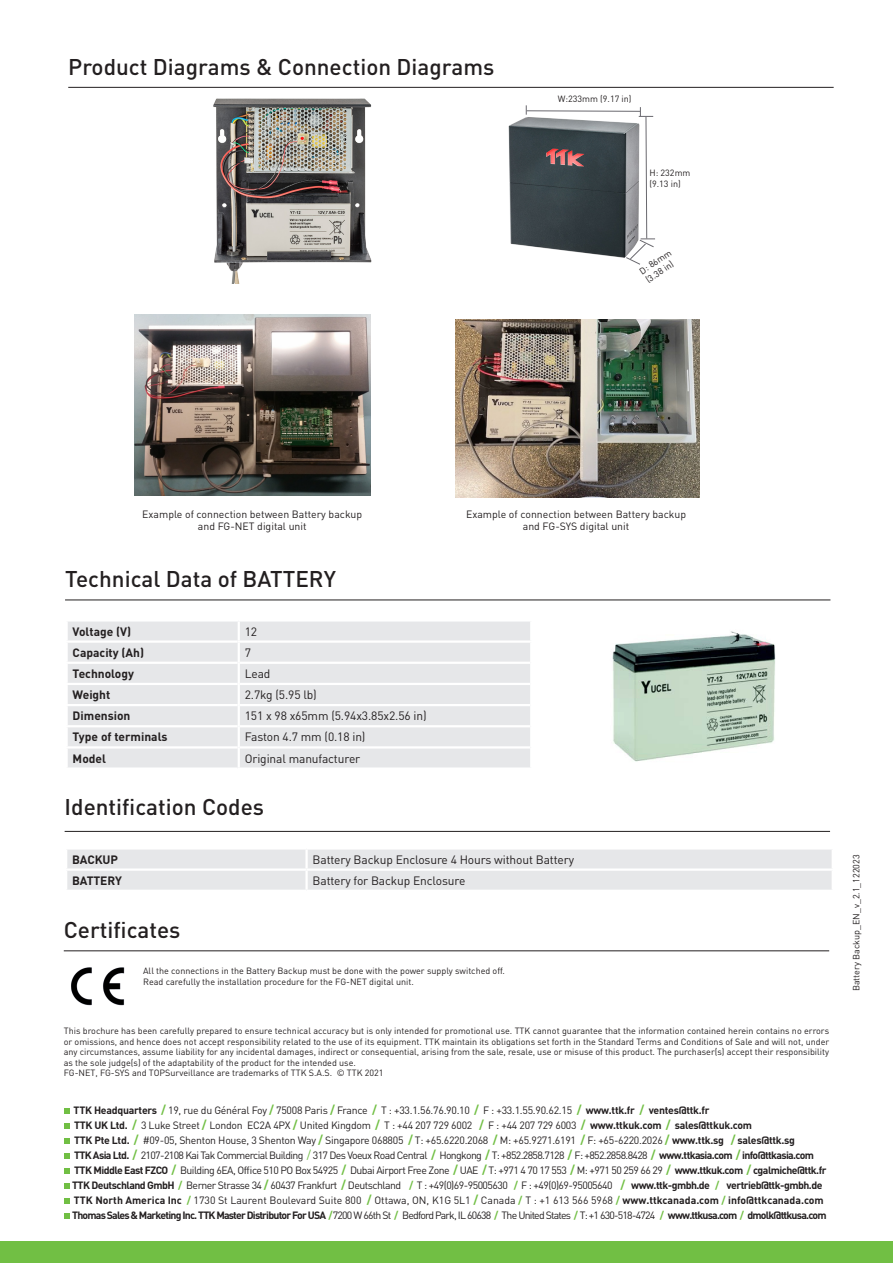
<style>
.page{position:relative;width:893px;height:1263px;background:#fff}
.page>*{position:absolute;margin:0;border:0;box-sizing:border-box;transform-origin:0 0}
.t1{font:500 22.5px "DINOT";color:#231f20}
.t2{font:12px "DINOT";letter-spacing:-.01em;color:#231f20}
.t3{font:700 12px "DINOT";color:#231f20}
.t4{font:10.5px "DINOT";letter-spacing:-.025em;color:#231f20}
.t5{font:10.5px "DINOT";letter-spacing:-.05em;color:#231f20}
.t6{font:10.5px/12.6px "DINOT";color:#231f20;text-align:center}
.t7{font:700 10.5px "DINOT";letter-spacing:-.075em;color:#231f20}
.t8{font:10.5px "DINOT";letter-spacing:-.06em;color:#231f20}
.t9{font:9px/10.5px "DINOT";color:#231f20;text-align:justify}
.s1{font-weight:700}
.s2{font-weight:700;font-size:12px;color:#71bf44}
.s3{font-size:12px;color:#71bf44}
.s4{font-weight:700;color:#71bf44}
.s5{color:#71bf44}
.s6{font-weight:400}
</style>
<div class="page">
<div style="left:0;top:1242px;width:893px;height:21px;background:#71bf44"></div>
<hr style="left:68px;top:87px;width:766px;height:1px;background:#231f20">
<hr style="left:64px;top:950px;width:765px;height:1px;background:#231f20">
<hr style="left:65px;top:831px;width:765px;height:1px;background:#231f20">
<svg style="left:67px;top:849px;width:765px;height:41px"></svg>
<img style="left:71px;top:967px;width:54px;height:39px">
<img style="left:213px;top:98px;width:159px;height:185px">
<hr style="left:65px;top:600px;width:765px;height:1px;background:#231f20">
<div style="left:68px;top:621px;width:462px;height:146px;background:#e6e7e9"></div>
<svg style="left:238px;top:621px;width:2px;height:19px"></svg>
<hr style="left:65px;top:640px;width:173px;height:3px;background:#fff">
<hr style="left:65px;top:662px;width:173px;height:2px;background:#fff">
<hr style="left:240px;top:662px;width:290px;height:2px;background:#fff">
<hr style="left:65px;top:683px;width:173px;height:2px;background:#fff">
<hr style="left:240px;top:683px;width:290px;height:2px;background:#fff">
<hr style="left:65px;top:704px;width:173px;height:2px;background:#fff">
<hr style="left:240px;top:704px;width:290px;height:2px;background:#fff">
<hr style="left:65px;top:725px;width:173px;height:2px;background:#fff">
<hr style="left:240px;top:725px;width:290px;height:2px;background:#fff">
<hr style="left:65px;top:746px;width:173px;height:2px;background:#fff">
<hr style="left:240px;top:746px;width:290px;height:2px;background:#fff">
<hr style="left:238px;top:640px;width:294px;height:3px;background:#fff">
<hr style="left:238px;top:643px;width:2px;height:20px;background:#fff">
<hr style="left:238px;top:663px;width:2px;height:21px;background:#fff">
<hr style="left:238px;top:684px;width:2px;height:21px;background:#fff">
<hr style="left:238px;top:705px;width:2px;height:21px;background:#fff">
<hr style="left:238px;top:726px;width:2px;height:21px;background:#fff">
<hr style="left:238px;top:747px;width:2px;height:20px;background:#fff">
<img style="left:612px;top:631px;width:164px;height:131px">
<img style="left:134px;top:314px;width:236px;height:182px">
<img style="left:508px;top:117px;width:18px;height:129px">
<svg style="left:526px;top:105px;width:129px;height:160px"></svg>
<img style="left:456px;top:319px;width:243px;height:178px">
<svg style="left:64px;top:1108px;width:5px;height:6px"></svg>
<svg style="left:64px;top:1123px;width:5px;height:6px"></svg>
<svg style="left:64px;top:1138px;width:5px;height:6px"></svg>
<svg style="left:64px;top:1153px;width:5px;height:6px"></svg>
<svg style="left:64px;top:1168px;width:5px;height:6px"></svg>
<svg style="left:64px;top:1183px;width:5px;height:6px"></svg>
<svg style="left:64px;top:1198px;width:5px;height:6px"></svg>
<svg style="left:64px;top:1213px;width:5px;height:6px"></svg>
<p class="t1" style="left:68px;top:51px;width:428px">Product Diagrams &amp; Connection Diagrams</p>
<p class="t9" style="left:558px;top:93px;width:75px">W:233mm (9.17 in)</p>
<p class="t9" style="left:649px;top:167px;width:43px">H: 232mm</p>
<p class="t9" style="left:649px;top:178px;width:33px">(9.13 in)</p>
<p class="t9" style="left:637px;top:267px;width:38px;rotate:-34deg">D: 86mm</p>
<p class="t9" style="left:643px;top:276px;width:33px;rotate:-34deg">(3.38 in)</p>
<p class="t6" style="left:142px;top:507px;width:221px">Example of connection between Battery backup and FG-NET digital unit</p>
<p class="t1" style="left:65px;top:564px;width:272px">Technical Data of BATTERY</p>
<p class="t3" style="left:73px;top:623px;width:60px">Voltage (V)</p>
<p class="t2" style="left:245px;top:623px;width:14px">12</p>
<p class="t3" style="left:73px;top:644px;width:73px">Capacity (Ah)</p>
<p class="t2" style="left:245px;top:644px;width:8px">7</p>
<p class="t3" style="left:73px;top:665px;width:63px">Technology</p>
<p class="t2" style="left:245px;top:665px;width:27px">Lead</p>
<p class="t3" style="left:73px;top:687px;width:39px">Weight</p>
<p class="t2" style="left:245px;top:687px;width:74px">2.7kg (5.95 lb)</p>
<p class="t3" style="left:73px;top:708px;width:59px">Dimension</p>
<p class="t2" style="left:245px;top:708px;width:183px">151 x 98 x65mm (5.94x3.85x2.56 in)</p>
<p class="t3" style="left:73px;top:729px;width:97px">Type of terminals</p>
<p class="t2" style="left:245px;top:729px;width:122px">Faston 4.7 mm (0.18 in)</p>
<p class="t3" style="left:73px;top:750px;width:35px">Model</p>
<p class="t2" style="left:245px;top:750px;width:117px">Original manufacturer</p>
<p class="t1" style="left:65px;top:792px;width:201px">Identification Codes</p>
<p class="t6" style="left:466px;top:507px;width:221px">Example of connection between Battery backup and FG-SYS digital unit</p>
<p class="t3" style="left:72px;top:851px;width:47px">BACKUP</p>
<p class="t2" style="left:313px;top:851px;width:263px">Battery Backup Enclosure 4 Hours without Battery</p>
<p class="t3" style="left:72px;top:872px;width:51px">BATTERY</p>
<p class="t2" style="left:313px;top:872px;width:154px">Battery for Backup Enclosure</p>
<p class="t1" style="left:64px;top:915px;width:118px">Certificates</p>
<p class="t9" style="left:143px;top:965px;width:363px">All the connections in the Battery Backup must be done with the power supply switched off.</p>
<p class="t9" style="left:143px;top:976px;width:272px">Read carefully the installation procedure for the FG-NET digital unit.</p>
<p class="t9" style="left:64px;top:1025px;width:767px">This brochure has been carefully prepared to ensure technical accuracy but is only intended for promotional use. TTK cannot guarantee that the information contained herein contains no errors or omissions, and hence does not accept responsibility related to the use of its equipment. TTK maintain its obligations set forth in the Standard Terms and Conditions of Sale and will not, under any circumstances, assume liability for any incidental damages, indirect or consequential, arising from the sale, resale, use or misuse of this product. The purchaser(s) accept their responsibility as the sole judge(s) of the adaptability of the product for the intended use.</p>
<p class="t9" style="left:64px;top:1067px;width:321px">FG-NET, FG-SYS and TOPSurveillance are trademarks of TTK S.A.S. © TTK 2021</p>
<p class="t4" style="left:74px;top:1103px;width:638px"><span class="s1">TTK Headquarters</span> <span class="s2">/</span> 19, rue du Général Foy <span class="s2">/</span> 75008 Paris <span class="s2">/</span> France <span class="s2">/</span> T : +33.1.56.76.90.10 <span class="s2">/</span> F : +33.1.55.90.62.15 <span class="s2">/</span> <span class="s1">www.ttk.fr</span> <span class="s2">/</span> <span class="s1">ventes@ttk.fr</span></p>
<p class="t4" style="left:74px;top:1118px;width:679px"><span class="s1">TTK UK Ltd.</span> <span class="s2">/</span> 3 Luke Street <span class="s2">/</span> London EC2A 4PX <span class="s2">/</span> United Kingdom <span class="s2">/</span> T : +44 207 729 6002 <span class="s2">/</span> F : +44 207 729 6003 <span class="s2">/</span> <span class="s1">www.ttkuk.com</span> <span class="s2">/</span> <span class="s1">sales@ttkuk.com</span></p>
<p class="t4" style="left:74px;top:1133px;width:722px"><span class="s1">TTK Pte Ltd.</span> <span class="s2">/</span> #09-05, Shenton House, 3 Shenton Way <span class="s2">/</span> Singapore 068805 <span class="s2">/</span> T: +65.6220.2068 <span class="s2">/</span> M: +65.9271.6191 <span class="s2">/</span> F: +65-6220.2026 <span class="s2">/</span> <span class="s1">www.ttk.sg</span> <span class="s2">/</span> <span class="s1">sales@ttk.sg</span></p>
<p class="t8" style="left:74px;top:1148px;width:741px"><span class="s1">TTK Asia Ltd.</span> <span class="s2">/</span> 2107-2108 Kai Tak Commercial Building <span class="s3">/</span> 317 Des Voeux Road Central <span class="s2">/</span> Hongkong <span class="s2">/</span> T: +852.2858.7128 <span class="s2">/</span> F: +852.2858.8428 <span class="s2">/</span> <span class="s1">www.ttkasia.com</span> <span class="s2">/</span> <span class="s1">info@ttkasia.com</span></p>
<p class="t5" style="left:74px;top:1163px;width:754px"><span class="s1">TTK Middle East FZCO</span> <span class="s2">/</span> Building 6EA, Office 510 PO Box 54925 <span class="s2">/</span> Dubai Airport Free Zone <span class="s2">/</span> UAE <span class="s2">/</span> T: +971 4 70 17 553 <span class="s2">/</span> M: +971 50 259 66 29 <span class="s2">/</span> <span class="s1">www.ttkuk.com</span> <span class="s2">/</span> <span class="s1">cgalmiche@ttk.fr</span></p>
<p class="t5" style="left:72px;top:1178px;width:752px"><span class="s1">TTK Deutschland GmbH</span> <span class="s4">/</span> Berner Strasse 34 <span class="s2">/</span> 60437 Frankfurt <span class="s2">/</span> Deutschland <span class="s4">/</span> T : +49(0)69-95005630 <span class="s4">/</span> F : +49(0)69-95005640 <span class="s2">/</span> <span class="s1">www.ttk-gmbh.de</span> <span class="s4">/</span> <span class="s1">vertrieb@ttk-gmbh.de</span></p>
<p class="t6" style="left:74px;top:1193px;width:751px"><span class="s1">TTK North America Inc</span> <span class="s4">/</span> 1730 St Laurent Boulevard Suite 800 <span class="s2">/</span> Ottawa, ON, K1G 5L1 <span class="s2">/</span> Canada <span class="s4">/</span> T : +1 613 566 5968 <span class="s4">/</span> <span class="s1">www.ttkcanada.com</span> <span class="s4">/</span> <span class="s1">info@ttkcanada.com</span></p>
<p class="t7" style="left:72px;top:1208px;width:756px">Thomas Sales &amp; Marketing Inc. TTK Master Distributor For USA <span class="s5">/</span><span class="s6">7200 W 66th St</span> <span class="s5">/</span> <span class="s6">Bedford Park, IL 60638</span> <span class="s5">/</span> <span class="s6">The United States</span> <span class="s5">/</span> <span class="s6">T: +1 630-518-4724</span> <span class="s5">/</span> www.ttkusa.com <span class="s5">/</span> dmolk@ttkusa.com</p>
<p class="t9" style="left:851px;top:991px;width:138px;rotate:-90deg">Battery Backup_EN_v_2.1_122023</p>
</div>
